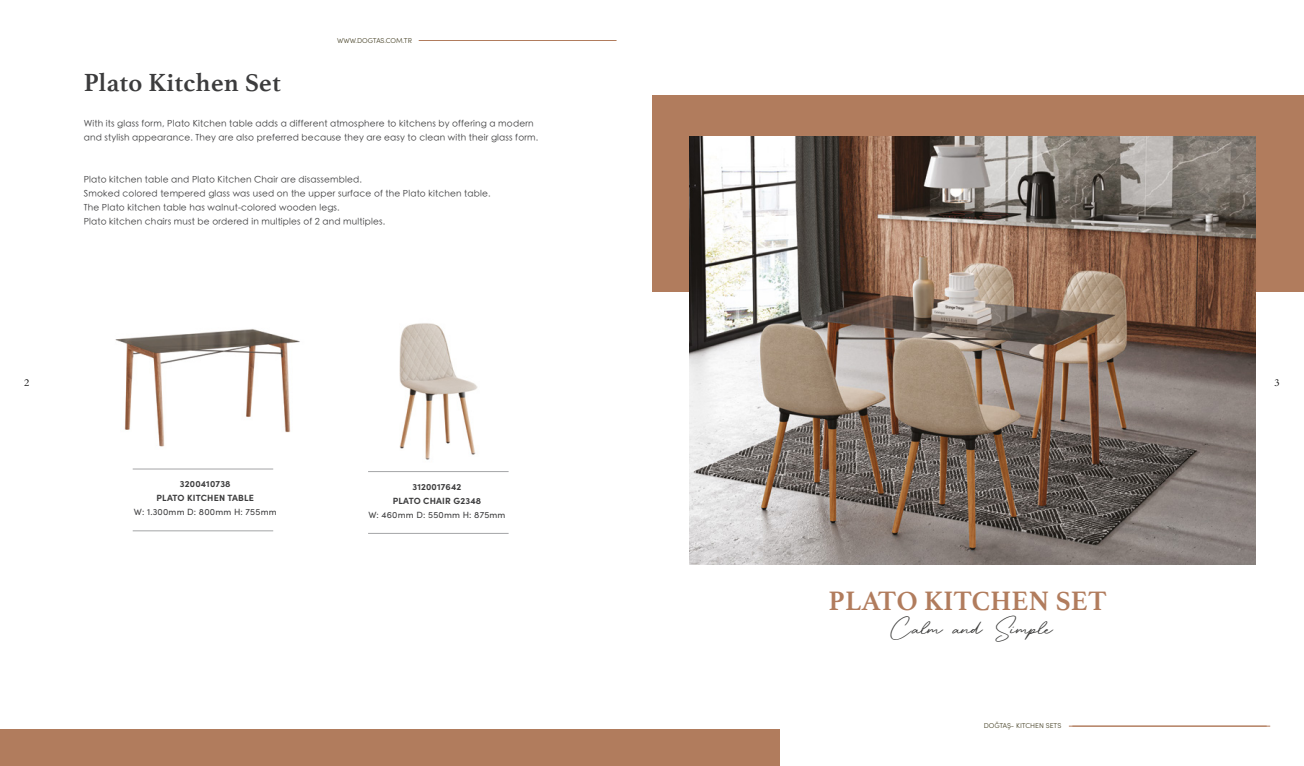
<style>
.page{position:relative;width:1304px;height:766px;background:#fff}
.page>*{position:absolute;margin:0;border:0;box-sizing:border-box;transform-origin:0 0}
.t1{font:36px "Retro Signature";letter-spacing:-.025em;color:#3c3c3b}
.t2{font:700 28px "Athelas";letter-spacing:.01em;color:#b17c5d}
.t3{font:700 26px "Athelas";letter-spacing:.01em;color:#3c3c3d}
.t4{font:10px "Cardo";color:#000}
.t5{font:300 9px/14px "ST Heiti SC";letter-spacing:.02em;color:#3c3c3d}
.t6{font:700 9px/14px "Sofia Pro";letter-spacing:.02em;color:#3c3c3d;text-align:center}
.t7{font:9px "Sofia Pro";letter-spacing:.02em;color:#3c3c3d}
.t8{font:300 7px "Sofia Pro";color:#3a3518}
</style>
<div class="page">
<div style="left:652px;top:95px;width:652px;height:196px;background:#b17c5d"></div>
<div style="left:0;top:729px;width:780px;height:36px;background:#b17c5d"></div>
<img style="left:690px;top:137px;width:565px;height:427px">
<img style="left:115px;top:329px;width:185px;height:118px">
<hr style="left:133px;top:468px;width:140px;height:1px;background:#a4a5a7">
<hr style="left:133px;top:530px;width:140px;height:1px;background:#a4a5a7">
<img style="left:399px;top:323px;width:79px;height:137px">
<hr style="left:368px;top:471px;width:141px;height:1px;background:#a4a5a7">
<hr style="left:368px;top:532px;width:141px;height:1px;background:#a4a5a7">
<hr style="left:419px;top:40px;width:198px;height:1px;background:#b17c5d">
<hr style="left:1069px;top:725px;width:198px;height:1px;background:#b17c5d">
<hr style="left:1072px;top:725px;width:198px;height:1px;background:#b17c5d">
<p class="t8" style="left:337px;top:35px;width:76px">WWW.DOGTAS.COM.TR</p>
<h3 class="t3" style="left:84px;top:61px;width:199px">Plato Kitchen Set</h3>
<p class="t5" style="left:84px;top:116px;width:456px">With its glass form, Plato Kitchen table adds a different atmosphere to kitchens by offering a modern and stylish appearance. They are also preferred because they are easy to clean with their glass form.</p>
<p class="t5" style="left:84px;top:172px;width:408px">Plato kitchen table and Plato Kitchen Chair are disassembled.<br>Smoked colored tempered glass was used on the upper surface of the Plato kitchen table.<br>The Plato kitchen table has walnut-colored wooden legs.<br>Plato kitchen chairs must be ordered in multiples of 2 and multiples.</p>
<p class="t4" style="left:24px;top:375px;width:7px">2</p>
<p class="t4" style="left:1275px;top:375px;width:7px">3</p>
<p class="t6" style="left:157px;top:476px;width:99px">3200410738<br>PLATO KITCHEN TABLE</p>
<p class="t7" style="left:134px;top:505px;width:144px">W: 1.300mm D: 800mm H: 755mm</p>
<p class="t6" style="left:393px;top:479px;width:90px">3120017642<br>PLATO CHAIR G2348</p>
<p class="t7" style="left:368px;top:508px;width:139px">W: 460mm D: 550mm H: 875mm</p>
<h2 class="t2" style="left:829px;top:578px;width:280px">PLATO KITCHEN SET</h2>
<h1 class="t1" style="left:890px;top:607px;width:164px">Calm and Simple</h1>
<p class="t8" style="left:984px;top:720px;width:79px">DOĞTAŞ- KITCHEN SETS</p>
</div>
